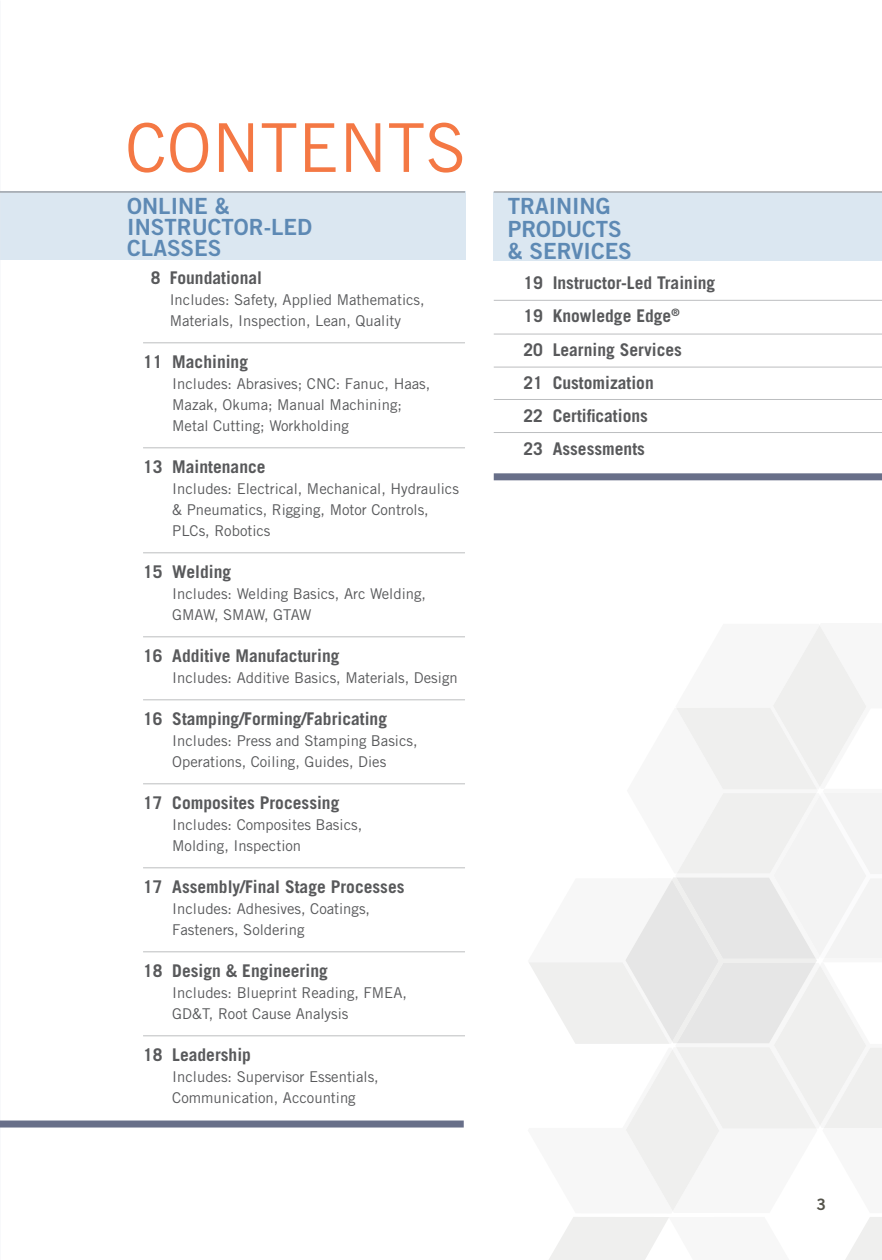
<style>
.page{position:relative;width:882px;height:1260px;background:#fff}
.page>*{position:absolute;margin:0;border:0;box-sizing:border-box;transform-origin:0 0}
.t1{font:67.38px "Trade Gothic LT Std";color:#f47844}
.t2{font:22.4px/21px "Trade Gothic LT Std Bd 2";color:#5d89b4}
.t3{font:700 17.5px/33.2px "Trade Gothic LT Std";color:#58595b}
.t4{font:15.75px "Trade Gothic LT Std Bd 2";color:#54534a}
.t5{font:14.88px/21px "Trade Gothic LT Std";color:#58595b}
</style>
<div class="page">
<div style="left:0;top:192px;width:465px;height:68px;background:#dbe7f1"></div>
<div style="left:494px;top:192px;width:388px;height:68px;background:#dbe7f1"></div>
<hr style="left:143px;top:342px;width:322px;height:1px;background:#bcbec0">
<hr style="left:143px;top:447px;width:322px;height:1px;background:#bcbec0">
<hr style="left:143px;top:552px;width:322px;height:1px;background:#bcbec0">
<hr style="left:143px;top:636px;width:322px;height:1px;background:#bcbec0">
<hr style="left:143px;top:699px;width:322px;height:1px;background:#bcbec0">
<hr style="left:143px;top:783px;width:322px;height:1px;background:#bcbec0">
<hr style="left:143px;top:867px;width:322px;height:1px;background:#bcbec0">
<hr style="left:143px;top:951px;width:322px;height:1px;background:#bcbec0">
<hr style="left:143px;top:1035px;width:322px;height:1px;background:#bcbec0">
<hr style="left:494px;top:192px;width:388px;height:1px;background:#808285">
<hr style="left:0;top:192px;width:465px;height:1px;background:#808285">
<div style="left:0;top:1121px;width:464px;height:7px;background:#686f89"></div>
<div style="left:494px;top:473px;width:388px;height:7px;background:#686f89"></div>
<hr style="left:494px;top:300px;width:388px;height:1px;background:#bcbec0">
<hr style="left:494px;top:334px;width:388px;height:1px;background:#bcbec0">
<hr style="left:494px;top:399px;width:388px;height:1px;background:#bcbec0">
<hr style="left:494px;top:367px;width:388px;height:1px;background:#bcbec0">
<hr style="left:494px;top:432px;width:388px;height:1px;background:#bcbec0">
<svg style="left:529px;top:626px;width:353px;height:634px"></svg>
<h1 class="t1" style="left:126px;top:107px;width:342px">CONTENTS</h1>
<h2 class="t2" style="left:127px;top:195px;width:186px">ONLINE &amp;<br>INSTRUCTOR-LED<br>CLASSES</h2>
<p class="t3" style="left:151px;top:261px;width:113px">8 Foundational</p>
<p class="t5" style="left:170px;top:289px;width:257px">Includes: Safety, Applied Mathematics,<br>Materials, Inspection, Lean, Quality</p>
<p class="t3" style="left:143px;top:345px;width:107px">11 Machining</p>
<p class="t5" style="left:172px;top:373px;width:260px">Includes: Abrasives; CNC: Fanuc, Haas,<br>Mazak, Okuma; Manual Machining;<br>Metal Cutting; Workholding</p>
<p class="t3" style="left:143px;top:450px;width:124px">13 Maintenance</p>
<p class="t5" style="left:172px;top:478px;width:288px">Includes: Electrical, Mechanical, Hydraulics &amp; Pneumatics, Rigging, Motor Controls,<br>PLCs, Robotics</p>
<p class="t3" style="left:143px;top:555px;width:90px">15 Welding</p>
<p class="t5" style="left:172px;top:583px;width:255px">Includes: Welding Basics, Arc Welding,<br>GMAW, SMAW, GTAW</p>
<p class="t3" style="left:143px;top:639px;width:198px">16 Additive Manufacturing</p>
<p class="t5" style="left:172px;top:667px;width:287px">Includes: Additive Basics, Materials, Design</p>
<p class="t3" style="left:143px;top:702px;width:246px">16 Stamping/Forming/Fabricating</p>
<p class="t5" style="left:172px;top:730px;width:247px">Includes: Press and Stamping Basics,<br>Operations, Coiling, Guides, Dies</p>
<p class="t3" style="left:143px;top:786px;width:198px">17 Composites Processing</p>
<p class="t5" style="left:172px;top:814px;width:192px">Includes: Composites Basics,<br>Molding, Inspection</p>
<p class="t3" style="left:143px;top:870px;width:263px">17 Assembly/Final Stage Processes</p>
<p class="t5" style="left:172px;top:898px;width:199px">Includes: Adhesives, Coatings,<br>Fasteners, Soldering</p>
<p class="t3" style="left:143px;top:954px;width:186px">18 Design &amp; Engineering</p>
<p class="t5" style="left:172px;top:982px;width:236px">Includes: Blueprint Reading, FMEA,<br>GD&amp;T, Root Cause Analysis</p>
<p class="t3" style="left:143px;top:1038px;width:109px">18 Leadership</p>
<p class="t5" style="left:172px;top:1066px;width:208px">Includes: Supervisor Essentials,<br>Communication, Accounting</p>
<h2 class="t2" style="left:508px;top:194px;width:126px;line-height:22.8px">TRAINING<br>PRODUCTS &amp; SERVICES</h2>
<p class="t3" style="left:524px;top:266px;width:193px">19 Instructor-Led Training<br>19 Knowledge Edge<sup>®<br></sup>20 Learning Services<br>21 Customization<br>22 Certifications<br>23 Assessments</p>
<p class="t4" style="left:816px;top:1195px;width:11px">3</p>
</div>
